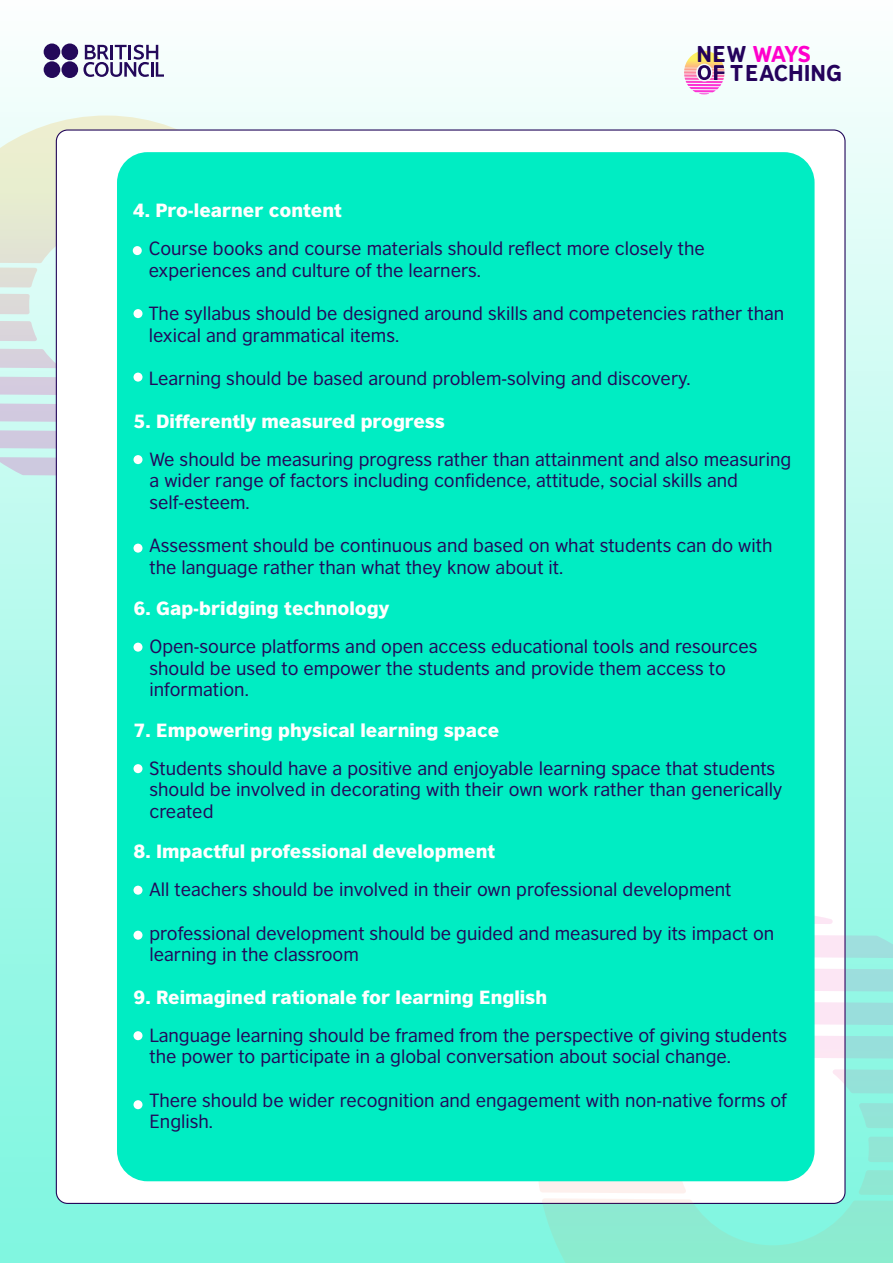
<style>
.page{position:relative;width:893px;height:1263px;background:#fff}
.page>*{position:absolute;margin:0;border:0;box-sizing:border-box;transform-origin:0 0}
.t1{font:21.6px/18.5px "British Council Sans Headline";color:#24025b}
.t2{font:18px/21.6px "British Council Sans";color:#23085a}
.t3{font:900 18px "British Council Sans";color:#fff}
.s1{color:#f0c}
</style>
<div class="page">
<div style="left:0;top:0;width:893px;height:1263px;background:linear-gradient(to bottom,#f8fefd,#79f6de)"></div>
<svg style="left:0;top:430px;width:56px;height:20px"></svg>
<svg style="left:0;top:457px;width:56px;height:19px"></svg>
<svg style="left:0;top:116px;width:295px;height:254px;background:#e0e9dd"></svg>
<svg style="left:0;top:403px;width:56px;height:20px"></svg>
<svg style="left:0;top:376px;width:56px;height:20px"></svg>
<svg style="left:83px;top:45px;width:81px;height:32px"></svg>
<div style="left:44px;top:61px;width:16px;height:17px;background:#23095a;border-radius:50%"></div>
<div style="left:61px;top:61px;width:17px;height:17px;background:#23095a;border-radius:50%"></div>
<div style="left:44px;top:43px;width:16px;height:17px;background:#23095a;border-radius:50%"></div>
<div style="left:61px;top:43px;width:17px;height:17px;background:#23095a;border-radius:50%"></div>
<div style="left:56px;top:130px;width:789px;height:1073px;background:#fff;border-radius:11px"></div>
<svg style="left:815px;top:967px;width:78px;height:25px;background:#bee0e4"></svg>
<svg style="left:833px;top:1069px;width:60px;height:25px"></svg>
<svg style="left:815px;top:934px;width:78px;height:24px;background:#c0e1e5"></svg>
<svg style="left:537px;top:1101px;width:356px;height:162px"></svg>
<svg style="left:815px;top:1000px;width:78px;height:25px;background:#bce0e4"></svg>
<svg style="left:815px;top:1034px;width:78px;height:25px;background:#bbe1e3"></svg>
<svg style="left:815px;top:916px;width:18px;height:8px"></svg>
<svg style="left:684px;top:51px;width:40px;height:43px"></svg>
<div style="left:117px;top:152px;width:698px;height:1029px;background:#00edc3;border-radius:30px"></div>
<div style="left:133px;top:246px;width:9px;height:9px;background:#fff;border-radius:50%"></div>
<div style="left:134px;top:309px;width:8px;height:9px;background:#fff;border-radius:50%"></div>
<div style="left:134px;top:373px;width:8px;height:9px;background:#fff;border-radius:50%"></div>
<div style="left:134px;top:455px;width:8px;height:9px;background:#fff;border-radius:50%"></div>
<div style="left:134px;top:544px;width:8px;height:9px;background:#fff;border-radius:50%"></div>
<div style="left:134px;top:643px;width:8px;height:9px;background:#fff;border-radius:50%"></div>
<div style="left:134px;top:764px;width:8px;height:9px;background:#fff;border-radius:50%"></div>
<div style="left:134px;top:886px;width:8px;height:9px;background:#fff;border-radius:50%"></div>
<div style="left:134px;top:931px;width:8px;height:9px;background:#fff;border-radius:50%"></div>
<div style="left:134px;top:1031px;width:8px;height:9px;background:#fff;border-radius:50%"></div>
<div style="left:134px;top:1100px;width:8px;height:9px;background:#fff;border-radius:50%"></div>
<p class="t1" style="left:730px;top:44px;width:113px;text-indent:-34px">NEW <span class="s1">WAYS<br></span>TEACHING</p>
<p class="t3" style="left:133px;top:194px;width:211px">4. Pro-learner content</p>
<p class="t2" style="left:149px;top:236px;width:558px">Course books and course materials should reflect more closely the experiences and culture of the learners.</p>
<p class="t2" style="left:149px;top:301px;width:637px">The syllabus should be designed around skills and competencies rather than lexical and grammatical items.</p>
<p class="t2" style="left:149px;top:366px;width:543px">Learning should be based around problem-solving and discovery.</p>
<p class="t3" style="left:133px;top:405px;width:313px">5. Differently measured progress</p>
<p class="t2" style="left:149px;top:447px;width:643px">We should be measuring progress rather than attainment and also measuring a wider range of factors including confidence, attitude, social skills and self-esteem.</p>
<p class="t2" style="left:149px;top:533px;width:624px">Assessment should be continuous and based on what students can do with the language rather than what they know about it.</p>
<p class="t3" style="left:134px;top:592px;width:257px">6. Gap-bridging technology</p>
<p class="t2" style="left:149px;top:634px;width:609px">Open-source platforms and open access educational tools and resources should be used to empower the students and provide them access to information.</p>
<p class="t3" style="left:134px;top:714px;width:367px">7. Empowering physical learning space</p>
<p class="t2" style="left:149px;top:756px;width:635px">Students should have a positive and enjoyable learning space that students should be involved in decorating with their own work rather than generically created</p>
<p class="t3" style="left:134px;top:835px;width:363px">8. Impactful professional development</p>
<p class="t2" style="left:149px;top:877px;width:583px">All teachers should be involved in their own professional development</p>
<p class="t2" style="left:149px;top:920px;width:626px">professional development should be guided and measured by its impact on learning in the classroom</p>
<p class="t3" style="left:134px;top:981px;width:415px">9. Reimagined rationale for learning English</p>
<p class="t2" style="left:149px;top:1023px;width:639px">Language learning should be framed from the perspective of giving students the power to participate in a global conversation about social change.</p>
<p class="t2" style="left:149px;top:1087px;width:639px">There should be wider recognition and engagement with non-native forms of<br>English.</p>
</div>
